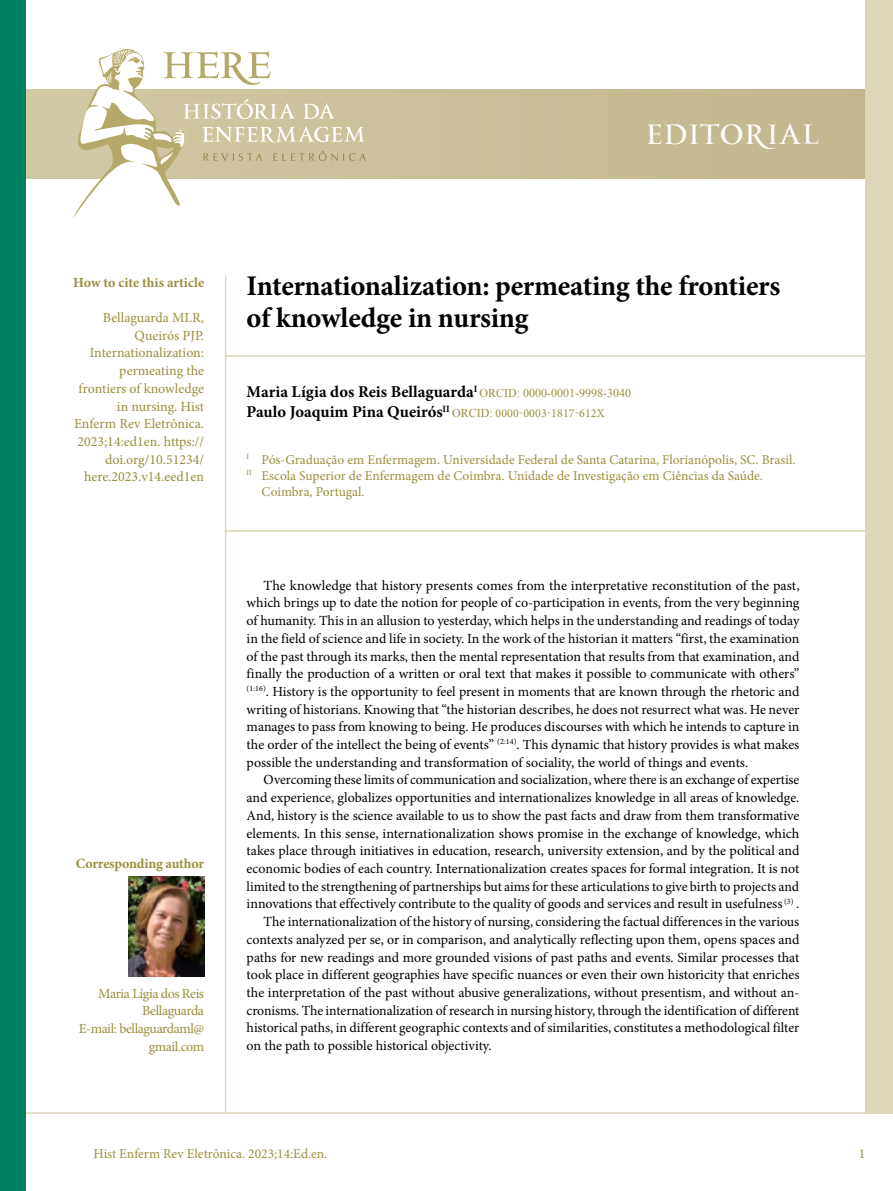
<style>
.page{position:relative;width:893px;height:1191px;background:#fff}
.page>*{position:absolute;margin:0;border:0;box-sizing:border-box;transform-origin:0 0}
.t1{font:700 28.5px/31.5px "Minion Pro";letter-spacing:-.01em;color:#000}
.t2{font:27px "PF Monumenta Pro";letter-spacing:-.005em;color:#fff}
.t3{font:700 16.5px "Minion Pro";color:#000}
.t4{font:13.95px/17.7px "Minion Pro";letter-spacing:-.005em;color:#000;text-align:justify}
.t5{font:13.95px/17.7px "Minion Pro";letter-spacing:-.005em;color:#9b8e3f;text-align:right}
.t6{font:13.95px/17.7px "Minion Pro";letter-spacing:-.03em;color:#9b8e3f;text-align:right}
.t7{font:700 13.95px "Minion Pro";letter-spacing:-.01em;color:#9b8e3f}
.t8{font:13.5px "Minion Pro";color:#9b8e3f}
.t9{font:12px "Times New Roman";color:#9b8e3f}
.t10{font:12px "Minion Pro";letter-spacing:.01em;color:#9b8e3f}
.s1{font-family:"Times New Roman"}
</style>
<div class="page">
<svg style="left:26px;top:89px;width:839px;height:90px;background:#c7bc95"></svg>
<hr style="left:225px;top:276px;width:1px;height:837px;background:#dcd5b9">
<div style="left:865px;top:0;width:28px;height:1113px;background:#dcd5b9"></div>
<hr style="left:0;top:1112px;width:893px;height:1px;background:#dcd5b9">
<div style="left:0;top:0;width:26px;height:1191px;background:#008060"></div>
<svg style="left:71px;top:49px;width:295px;height:169px"></svg>
<img style="left:129px;top:876px;width:75px;height:100px">
<hr style="left:225px;top:355px;width:668px;height:2px;background:#dcd5b9">
<hr style="left:225px;top:530px;width:668px;height:1px;background:#dcd5b9">
<h2 class="t2" style="left:645px;top:117px;width:176px">EDITORIAL</h2>
<p class="t7" style="left:73px;top:272px;width:132px">How to cite this article</p>
<p class="t5" style="left:74px;top:309px;width:132px">Bellaguarda MLR,<br>Queirós PJP.<br>Internationalization: permeating the frontiers of knowledge in nursing. Hist<br>Enferm Rev Eletrônica.<br>2023;14:ed1en. https:// doi.org/10.51234/ here.2023.v14.eed1en</p>
<p class="t7" style="left:76px;top:853px;width:130px">Corresponding author</p>
<p class="t6" style="left:79px;top:984px;width:127px">Maria Lígia dos Reis<br>Bellaguarda<br>E-mail: bellaguardaml@ gmail.com</p>
<h1 class="t1" style="left:247px;top:270px;width:535px">Internationalization: permeating the frontiers of knowledge in nursing</h1>
<p class="t3" style="left:247px;top:380px;width:232px">Maria Lígia dos Reis Bellaguarda<sup>I</sup></p>
<p class="t9" style="left:480px;top:385px;width:153px">ORCID: 0000-0001-9998-3040</p>
<p class="t3" style="left:247px;top:400px;width:205px">Paulo Joaquim Pina Queirós<sup>II</sup></p>
<p class="t10" style="left:452px;top:405px;width:154px"><span class="s1">ORCID:</span> 0000-0003-1817-612X</p>
<p class="t8" style="left:247px;top:450px;width:550px"><sup>I</sup> Pós-Graduação em Enfermagem. Universidade Federal de Santa Catarina, Florianópolis, SC. Brasil.</p>
<p class="t8" style="left:247px;top:466px;width:518px"><sup>II</sup> Escola Superior de Enfermagem de Coimbra. Unidade de Investigação em Ciências da Saúde.</p>
<p class="t8" style="left:261px;top:482px;width:105px">Coimbra, Portugal.</p>
<p class="t4" style="left:247px;top:576px;width:554px;text-indent:17px">The knowledge that history presents comes from the interpretative reconstitution of the past, which brings up to date the notion for people of co-participation in events, from the very beginning of humanity. This in an allusion to yesterday, which helps in the understanding and readings of today in the field of science and life in society. In the work of the historian it matters “first, the examination of the past through its marks, then the mental representation that results from that examination, and finally the production of a written or oral text that makes it possible to communicate with others” <sup>(1:16)</sup>. History is the opportunity to feel present in moments that are known through the rhetoric and writing of historians. Knowing that “the historian describes, he does not resurrect what was. He never manages to pass from knowing to being. He produces discourses with which he intends to capture in the order of the intellect the being of events” <sup>(2:14)</sup>. This dynamic that history provides is what makes possible the understanding and transformation of sociality, the world of things and events.</p>
<p class="t4" style="left:264px;top:771px;width:537px">Overcoming these limits of communication and socialization, where there is an exchange of expertise</p>
<p class="t4" style="left:247px;top:789px;width:554px">and experience, globalizes opportunities and internationalizes knowledge in all areas of knowledge.</p>
<p class="t4" style="left:247px;top:806px;width:554px">And, history is the science available to us to show the past facts and draw from them transformative</p>
<p class="t4" style="left:247px;top:824px;width:554px">elements. In this sense, internationalization shows promise in the exchange of knowledge, which</p>
<p class="t4" style="left:247px;top:842px;width:554px">takes place through initiatives in education, research, university extension, and by the political and</p>
<p class="t4" style="left:247px;top:859px;width:554px">economic bodies of each country. Internationalization creates spaces for formal integration. It is not</p>
<p class="t4" style="left:247px;top:877px;width:554px">limited to the strengthening of partnerships but aims for these articulations to give birth to projects and</p>
<p class="t4" style="left:247px;top:895px;width:554px">innovations that effectively contribute to the quality of goods and services and result in usefulness <sup>(3)</sup> .</p>
<p class="t4" style="left:264px;top:913px;width:537px">The internationalization of the history of nursing, considering the factual differences in the various</p>
<p class="t4" style="left:247px;top:930px;width:554px">contexts analyzed per se, or in comparison, and analytically reflecting upon them, opens spaces and</p>
<p class="t4" style="left:247px;top:948px;width:554px">paths for new readings and more grounded visions of past paths and events. Similar processes that</p>
<p class="t4" style="left:247px;top:966px;width:554px">took place in different geographies have specific nuances or even their own historicity that enriches</p>
<p class="t4" style="left:247px;top:983px;width:554px">the interpretation of the past without abusive generalizations, without presentism, and without an-</p>
<p class="t4" style="left:247px;top:1001px;width:554px">cronisms. The internationalization of research in nursing history, through the identification of different</p>
<p class="t4" style="left:247px;top:1019px;width:554px">historical paths, in different geographic contexts and of similarities, constitutes a methodological filter</p>
<p class="t4" style="left:247px;top:1036px;width:246px">on the path to possible historical objectivity.</p>
<p class="t8" style="left:94px;top:1144px;width:235px">Hist Enferm Rev Eletrônica. 2023;14:Ed.en.</p>
<p class="t8" style="left:859px;top:1144px;width:8px">1</p>
</div>
